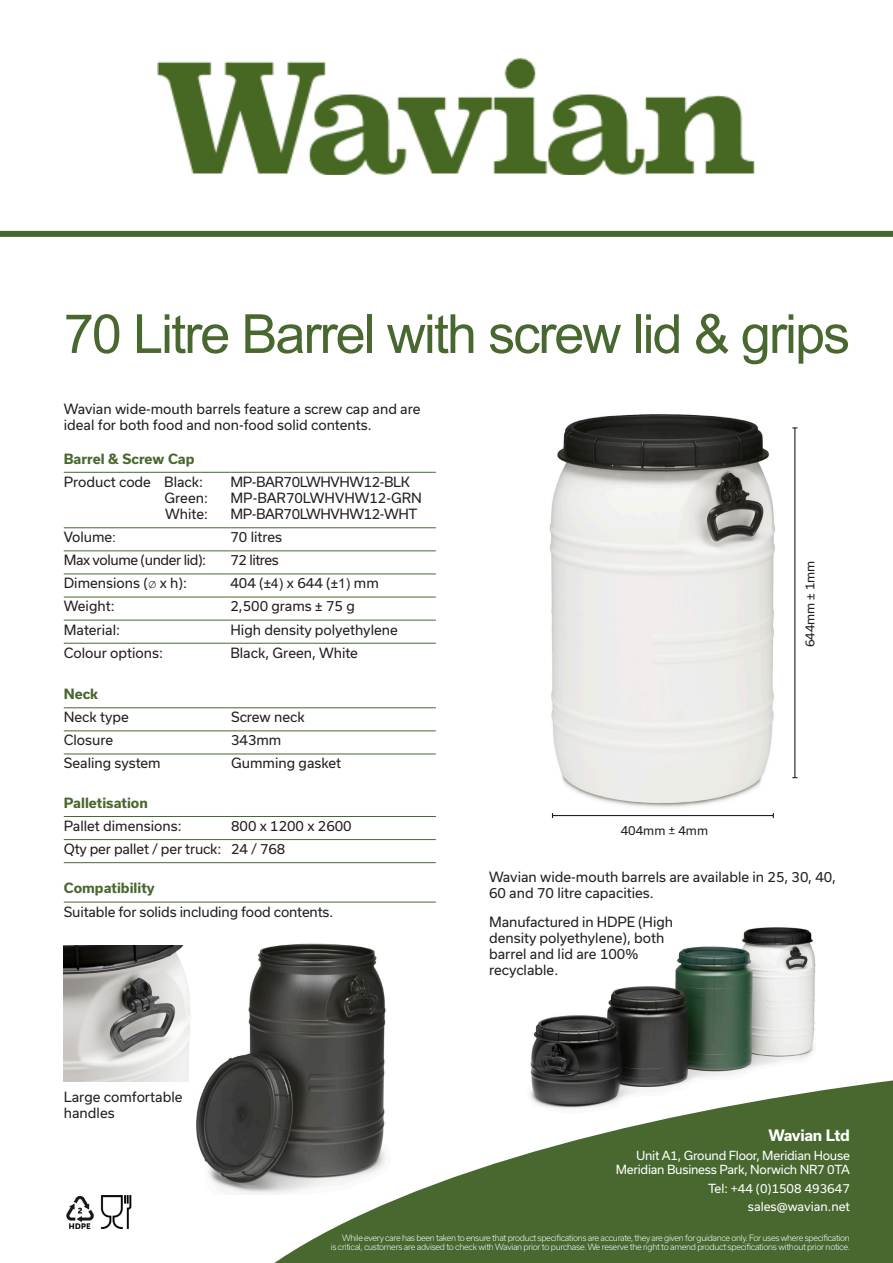
<style>
.page{position:relative;width:893px;height:1263px;background:#fff}
.page>*{position:absolute;margin:0;border:0;box-sizing:border-box;transform-origin:0 0}
.t1{font:54px "Arial";letter-spacing:-.035em;color:#486830}
.IPL_PullPara{font:700 15px "Usual";letter-spacing:-.03em;color:#fff}
.t2{font:13.5px/16.2px "Usual";color:#231f20}
.t3{font:13.5px "Usual";letter-spacing:-.03em;color:#231f20}
.IPL_Table_head{font:700 13.5px "Usual";color:#486830}
.IPL_PullPara-2{font:12px "Usual";letter-spacing:-.02em;color:#fff}
.IPL_PullPara-3{font:12px "Usual";color:#fff}
.t4{font:12px "Usual";color:#231f20}
.t5{font:300 8.25px "Usual";letter-spacing:-.04em;color:#fff}
.s1{font-family:"Arial"}
.s2{font-family:"Museo Sans 100"}
</style>
<div class="page">
<img style="left:549px;top:414px;width:249px;height:405px">
<hr style="left:64px;top:472px;width:166px;height:1px;background:#486830">
<hr style="left:230px;top:472px;width:206px;height:1px;background:#486830">
<hr style="left:64px;top:527px;width:166px;height:1px;background:#486830">
<hr style="left:64px;top:551px;width:166px;height:1px;background:#486830">
<hr style="left:64px;top:574px;width:166px;height:1px;background:#486830">
<hr style="left:64px;top:597px;width:166px;height:1px;background:#486830">
<hr style="left:64px;top:620px;width:166px;height:1px;background:#486830">
<hr style="left:230px;top:527px;width:206px;height:1px;background:#486830">
<hr style="left:230px;top:551px;width:206px;height:1px;background:#486830">
<hr style="left:230px;top:574px;width:206px;height:1px;background:#486830">
<hr style="left:230px;top:597px;width:206px;height:1px;background:#486830">
<hr style="left:230px;top:620px;width:206px;height:1px;background:#486830">
<hr style="left:64px;top:643px;width:166px;height:1px;background:#486830">
<hr style="left:230px;top:643px;width:206px;height:1px;background:#486830">
<hr style="left:64px;top:707px;width:167px;height:1px;background:#486830">
<hr style="left:231px;top:707px;width:205px;height:1px;background:#486830">
<hr style="left:64px;top:731px;width:167px;height:1px;background:#486830">
<hr style="left:231px;top:731px;width:205px;height:1px;background:#486830">
<hr style="left:64px;top:754px;width:167px;height:1px;background:#486830">
<hr style="left:231px;top:754px;width:205px;height:1px;background:#486830">
<hr style="left:64px;top:816px;width:167px;height:1px;background:#486830">
<hr style="left:231px;top:816px;width:205px;height:1px;background:#486830">
<hr style="left:64px;top:839px;width:167px;height:1px;background:#486830">
<hr style="left:231px;top:839px;width:205px;height:1px;background:#486830">
<hr style="left:64px;top:862px;width:167px;height:1px;background:#486830">
<hr style="left:231px;top:862px;width:205px;height:1px;background:#486830">
<hr style="left:64px;top:902px;width:167px;height:1px;background:#486830">
<hr style="left:231px;top:902px;width:205px;height:1px;background:#486830">
<hr style="left:794px;top:428px;width:1px;height:350px;background:#231f20">
<hr style="left:552px;top:815px;width:221px;height:1px;background:#231f20">
<img style="left:530px;top:927px;width:286px;height:152px">
<svg style="left:0;top:62px;width:893px;height:175px"></svg>
<img style="left:158px;top:58px;width:599px;height:116px">
<img style="left:142px;top:943px;width:244px;height:251px">
<img style="left:64px;top:946px;width:140px;height:135px">
<img style="left:66px;top:1196px;width:28px;height:33px">
<img style="left:100px;top:1196px;width:32px;height:33px">
<svg style="left:257px;top:1079px;width:636px;height:184px;fill:#486830"></svg>
<p class="t1" style="left:64px;top:297px;width:788px">70 Litre Barrel with screw lid &amp; grips</p>
<p class="t2" style="left:64px;top:401px;width:358px">Wavian wide-mouth barrels feature a screw cap and are ideal for both food and non-food solid contents.</p>
<p class="IPL_Table_head" style="left:64px;top:451px;width:132px">Barrel &amp; Screw Cap</p>
<p class="t2" style="left:64px;top:474px;width:141px">Product code Black:</p>
<p class="t2" style="left:164px;top:490px;width:45px">Green:</p>
<p class="t2" style="left:165px;top:506px;width:44px">White:</p>
<p class="t3" style="left:230px;top:474px;width:181px">MP-BAR70LWHVHW12-BLK</p>
<p class="t2" style="left:230px;top:490px;width:193px">MP-BAR70LWHVHW12-GRN</p>
<p class="t3" style="left:230px;top:506px;width:188px">MP-BAR70LWHVHW12-WHT</p>
<p class="t2" style="left:64px;top:529px;width:54px">Volume<span class="s1">:</span></p>
<p class="t2" style="left:230px;top:529px;width:53px">70 litres</p>
<p class="t3" style="left:64px;top:552px;width:144px">Max volume (under lid):</p>
<p class="t3" style="left:230px;top:552px;width:50px">72 litres</p>
<p class="t2" style="left:64px;top:575px;width:125px">Dimensions (<span class="s2">ø</span> x h):</p>
<p class="t2" style="left:230px;top:575px;width:150px">404 (<span class="s1">±4)</span> x 644 (<span class="s1">±1)</span> mm</p>
<p class="t2" style="left:64px;top:598px;width:52px">Weight:</p>
<p class="t2" style="left:230px;top:598px;width:126px">2,500 grams <span class="s1">±</span> 75 g</p>
<p class="t2" style="left:64px;top:621px;width:58px">Material:</p>
<p class="t2" style="left:230px;top:621px;width:169px">High density polyethylene</p>
<p class="t2" style="left:64px;top:644px;width:101px">Colour options:</p>
<p class="t2" style="left:230px;top:644px;width:129px">Black, Green, White</p>
<p class="IPL_Table_head" style="left:64px;top:686px;width:36px">Neck</p>
<p class="t2" style="left:64px;top:709px;width:67px">Neck type</p>
<p class="t2" style="left:231px;top:709px;width:75px">Screw neck</p>
<p class="t2" style="left:64px;top:732px;width:51px">Closure</p>
<p class="t2" style="left:231px;top:732px;width:52px">343mm</p>
<p class="t2" style="left:64px;top:755px;width:98px">Sealing system</p>
<p class="t2" style="left:231px;top:755px;width:112px">Gumming gasket</p>
<p class="IPL_Table_head" style="left:64px;top:795px;width:86px">Palletisation</p>
<p class="t2" style="left:64px;top:818px;width:119px">Pallet dimensions:</p>
<p class="t2" style="left:231px;top:818px;width:122px">800 x 1200 x 2600</p>
<p class="t2" style="left:64px;top:841px;width:159px">Qty per pallet / per truck:</p>
<p class="t2" style="left:231px;top:841px;width:56px">24 / 768</p>
<p class="IPL_Table_head" style="left:64px;top:880px;width:93px">Compatibility</p>
<p class="t2" style="left:64px;top:903px;width:271px">Suitable for solids including food contents.</p>
<p class="t2" style="left:64px;top:1089px;width:120px">Large comfortable handles</p>
<p class="t4" style="left:803px;top:647px;width:88px;rotate:-90deg">644mm <span class="s1">±</span> 1mm</p>
<p class="t4" style="left:621px;top:824px;width:89px">404mm ± 4mm</p>
<p class="t2" style="left:489px;top:869px;width:349px">Wavian wide-mouth barrels are available in 25, 30, 40,<br>60 and 70 litre capacities.</p>
<p class="t2" style="left:489px;top:913px;width:186px">Manufactured in HDPE (High density polyethylene), both barrel and lid are 100% recyclable.</p>
<p class="IPL_PullPara" style="left:768px;top:1127px;width:83px">Wavian Ltd</p>
<p class="IPL_PullPara-2" style="left:636px;top:1148px;width:215px">Unit A1, Ground Floor, Meridian House</p>
<p class="IPL_PullPara-2" style="left:616px;top:1163px;width:236px">Meridian Business Park, Norwich NR7 0TA</p>
<p class="IPL_PullPara-3" style="left:708px;top:1181px;width:143px">Tel: +44 (0)1508 493647</p>
<p class="IPL_PullPara-3" style="left:748px;top:1200px;width:103px">sales@wavian.net</p>
<p class="t5" style="left:342px;top:1233px;width:509px">While every care has been taken to ensure that product specifications are accurate, they are given for guidance only. For uses where specification</p>
<p class="t5" style="left:331px;top:1242px;width:521px">is critical, customers are advised to check with Wavian prior to purchase. We reserve the right to amend product specifications without prior notice.</p>
</div>
